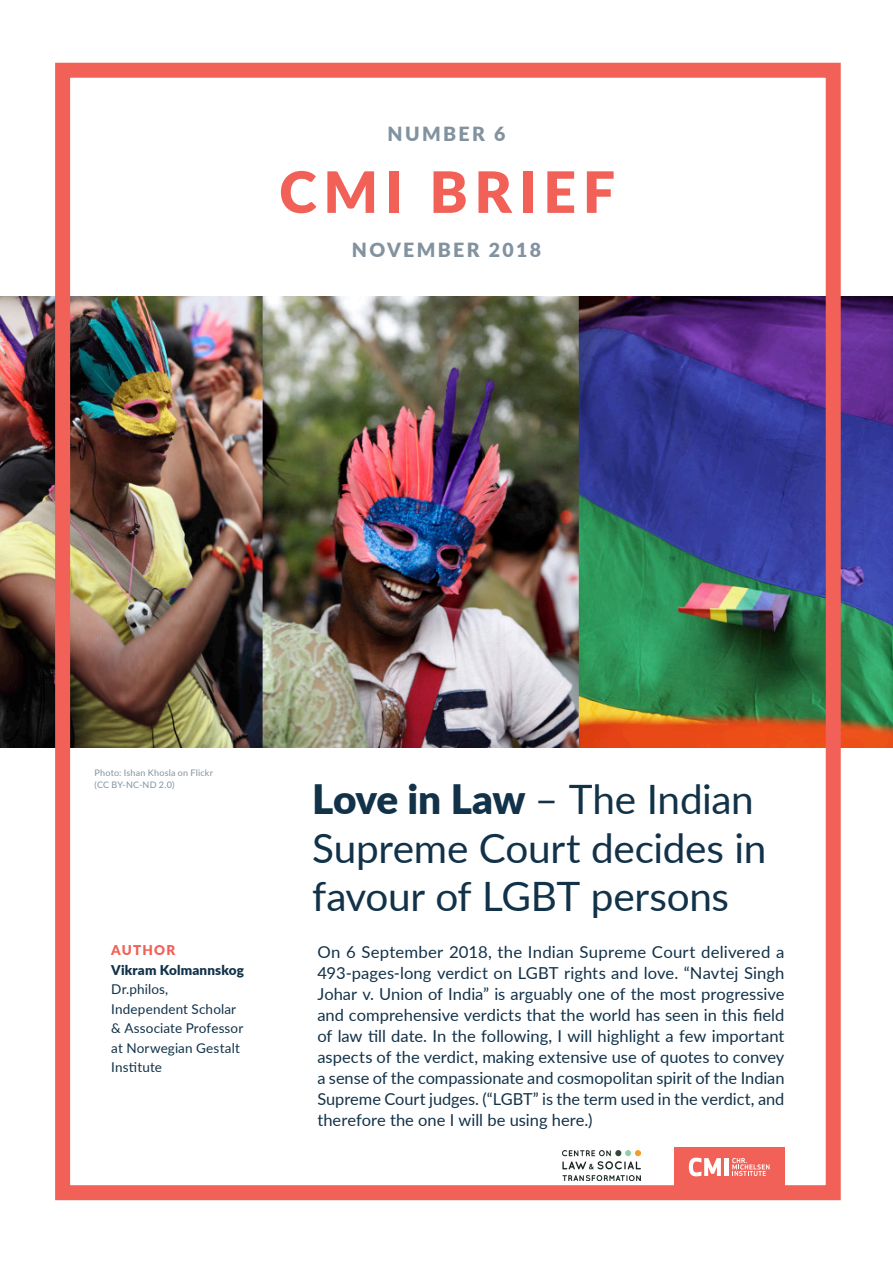
<style>
.page{position:relative;width:893px;height:1263px;background:#fff}
.page>*{position:absolute;margin:0;border:0;box-sizing:border-box;transform-origin:0 0}
.Tittel_1{font:900 57px "Lato";letter-spacing:.12em;color:#f16157}
.Tittel_1-2{font:40.5px/48.6px "Lato";letter-spacing:-.005em;color:#123249}
.Tittel_1-3{font:900 19.5px "Lato";letter-spacing:.12em;color:#82929f}
.Ingress{font:16.5px/21px "Lato";color:#123249;text-align:justify}
.Sitat_ingress{font:13.5px/19.5px "Lato";letter-spacing:.01em;color:#123249}
.TIttel_2{font:900 13.5px "Lato";letter-spacing:.08em;color:#f16157}
.Margtekst_liten{font:9px/12px "Lato";letter-spacing:.02em;color:#82929f}
.s1{font-weight:900}
</style>
<div class="page">
<img style="left:0;top:297px;width:893px;height:451px">
<img style="left:48px;top:62px;width:800px;height:1139px">
<img style="left:563px;top:1150px;width:77px;height:30px">
<p class="Tittel_1-3" style="left:388px;top:119px;width:119px">NUMBER 6</p>
<p class="Tittel_1" style="left:279px;top:149px;width:337px">CMI BRIEF</p>
<p class="Tittel_1-3" style="left:352px;top:235px;width:191px">NOVEMBER 2018</p>
<p class="Margtekst_liten" style="left:95px;top:766px;width:120px">Photo: Ishan Khosla on Flickr (CC BY-NC-ND 2.0)</p>
<p class="TIttel_2" style="left:111px;top:940px;width:65px">AUTHOR</p>
<p class="Sitat_ingress" style="left:111px;top:959px;width:134px"><span class="s1">Vikram Kolmannskog<br></span>Dr.philos,<br>Independent Scholar &amp; Associate Professor at Norwegian Gestalt<br>Institute</p>
<p class="Tittel_1-2" style="left:312px;top:773px;width:456px"><span class="s1">Love in Law</span> – The Indian<br>Supreme Court decides in favour of LGBT persons</p>
<p class="Ingress" style="left:317px;top:940px;width:469px">On 6 September 2018, the Indian Supreme Court delivered a 493-pages-long verdict on LGBT rights and love. “Navtej Singh Johar v. Union of India” is arguably one of the most progressive and comprehensive verdicts that the world has seen in this field of law till date. In the following, I will highlight a few important aspects of the verdict, making extensive use of quotes to convey a sense of the compassionate and cosmopolitan spirit of the Indian Supreme Court judges. (“LGBT” is the term used in the verdict, and therefore the one I will be using here.)</p>
</div>
